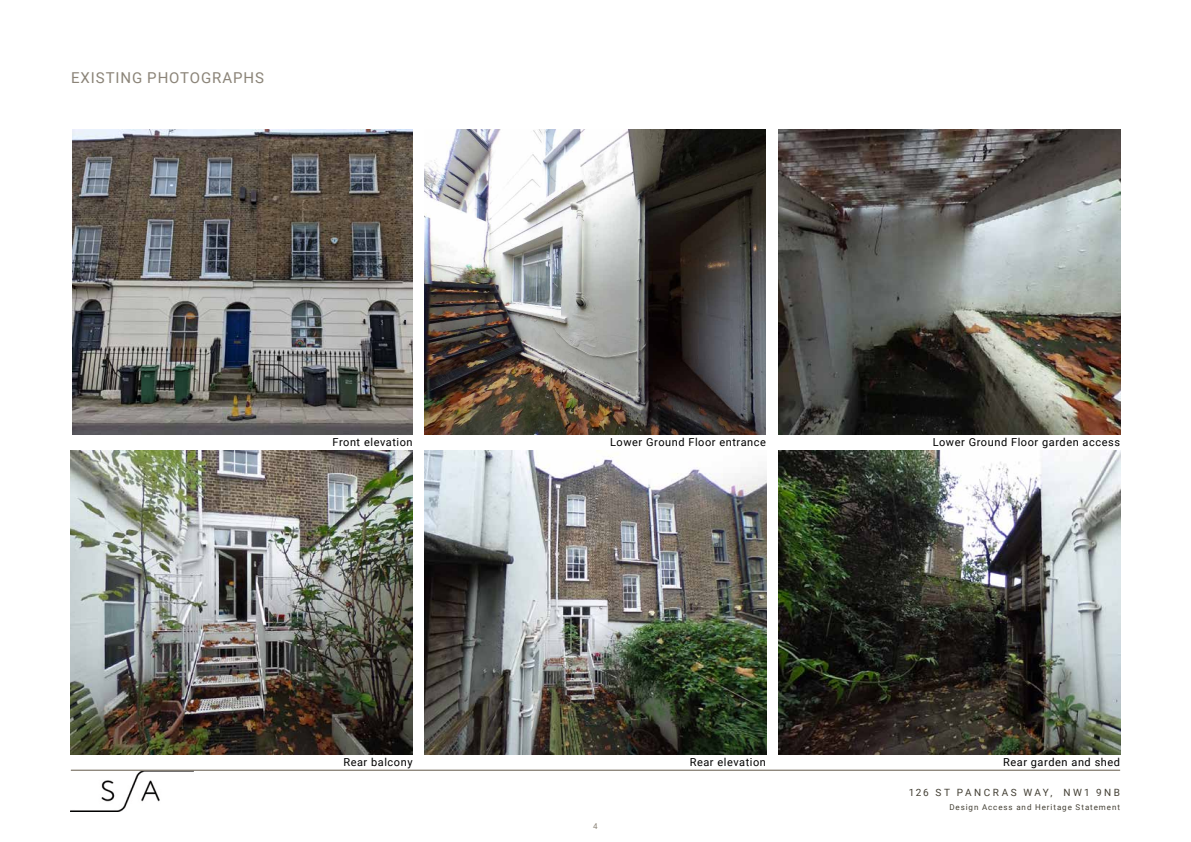
<style>
.page{position:relative;width:1191px;height:842px;background:#fff}
.page>*{position:absolute;margin:0;border:0;box-sizing:border-box;transform-origin:0 0}
.t1{font:15px "Roboto";letter-spacing:.06em;color:#8b8478}
.t2{font:11px "Roboto";letter-spacing:.05em;color:#000}
.t3{font:10px "Roboto";letter-spacing:.245em;color:#433f34}
.t4{font:8px "Roboto";letter-spacing:.115em;color:#433f34}
.t5{font:8px "Roboto";color:#8b8478}
</style>
<div class="page">
<img style="left:71px;top:771px;width:122px;height:41px">
<img style="left:72px;top:130px;width:340px;height:304px">
<img style="left:424px;top:130px;width:341px;height:304px">
<img style="left:424px;top:450px;width:342px;height:305px">
<img style="left:71px;top:450px;width:341px;height:305px">
<img style="left:778px;top:450px;width:342px;height:305px">
<img style="left:778px;top:130px;width:342px;height:304px">
<hr style="left:71px;top:770px;width:1049px;height:1px;background:#8b8478">
<h1 class="t1" style="left:71px;top:67px;width:194px">EXISTING PHOTOGRAPHS</h1>
<p class="t2" style="left:332px;top:434px;width:82px">Front elevation</p>
<p class="t2" style="left:610px;top:434px;width:157px">Lower Ground Floor entrance</p>
<p class="t2" style="left:932px;top:434px;width:189px">Lower Ground Floor garden access</p>
<p class="t2" style="left:343px;top:754px;width:71px">Rear balcony</p>
<p class="t2" style="left:689px;top:754px;width:78px">Rear elevation</p>
<p class="t2" style="left:1003px;top:754px;width:118px">Rear garden and shed</p>
<p class="t5" style="left:593px;top:820px;width:6px">4</p>
<p class="t3" style="left:908px;top:786px;width:213px">126 ST PANCRAS WAY, NW1 9NB</p>
<p class="t4" style="left:949px;top:801px;width:172px">Design Access and Heritage Statement</p>
</div>
